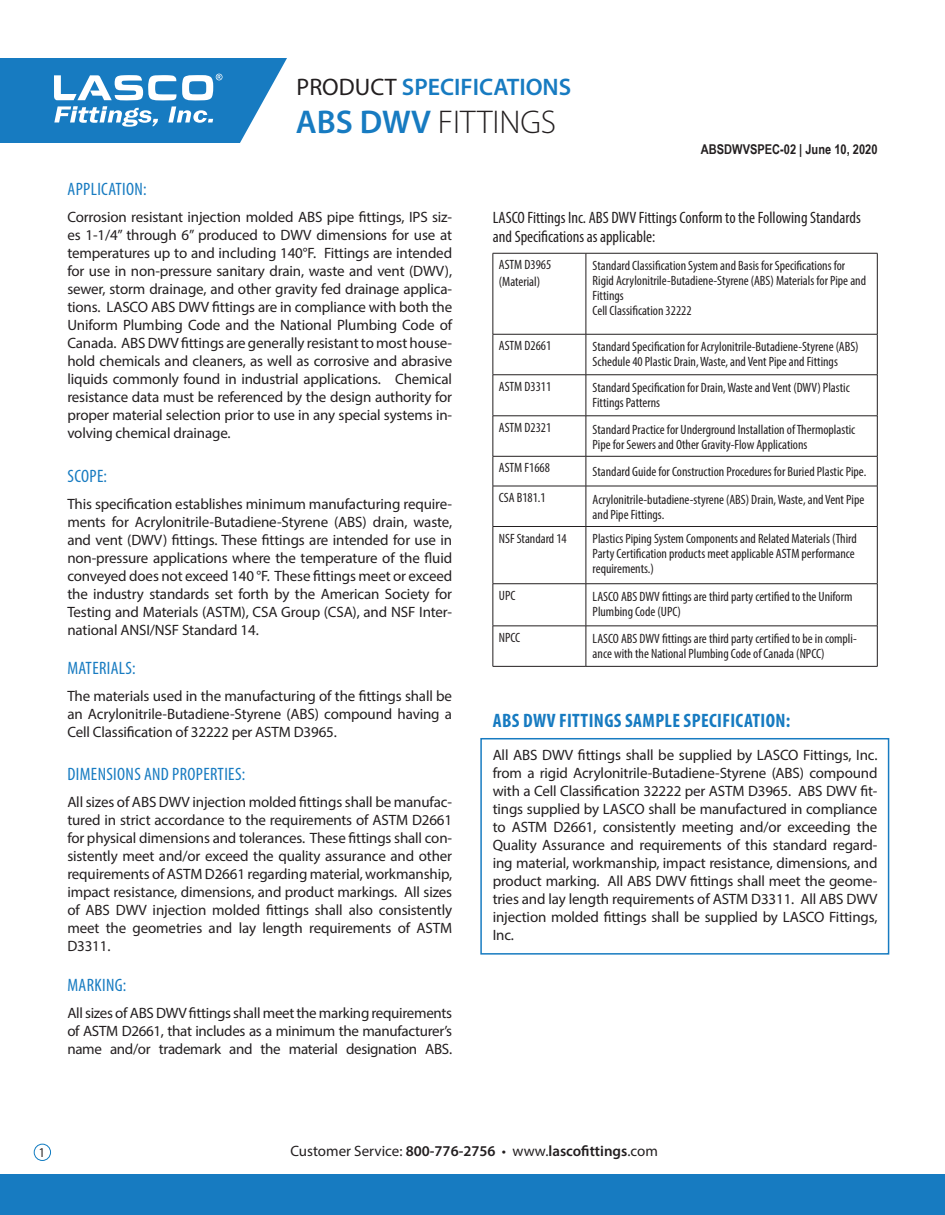
<style>
.page{position:relative;width:945px;height:1215px;background:#fff}
.page>*{position:absolute;margin:0;border:0;box-sizing:border-box;transform-origin:0 0}
.t1{font:300 33px "Myriad Pro";color:#231f20}
.t2{font:600 24px "Myriad Pro";color:#177bc1}
.t3{font:700 condensed 19.5px "Myriad Pro";letter-spacing:.02em;color:#177bc1}
.t4{font:condensed 18px "Myriad Pro";letter-spacing:.02em;color:#177bc1}
.t5{font:condensed 16.5px/19.5px "Myriad Pro";color:#231f20}
.t6{font:15px/18px "Myriad Pro";letter-spacing:-.01em;color:#231f20;text-align:justify}
.t7{font:condensed 13.5px/15px "Myriad Pro";color:#231f20}
.t8{font:700 13.5px "Arial Narrow";color:#231f20}
.s1{font-weight:400;color:#231f20}
.s2{font-weight:600;color:#177bc1}
.s3{font-weight:600}
</style>
<div class="page">
<div style="left:0;top:58px;width:347px;height:85px;background:#177bc1"></div>
<svg style="left:240px;top:58px;width:107px;height:85px"></svg>
<svg style="left:54px;top:106px;width:104px;height:21px"></svg>
<svg style="left:168px;top:106px;width:45px;height:17px"></svg>
<svg style="left:54px;top:74px;width:168px;height:26px"></svg>
<hr style="left:493px;top:583px;width:93px;height:1px;background:#231f20">
<hr style="left:586px;top:583px;width:292px;height:1px;background:#231f20">
<hr style="left:493px;top:626px;width:93px;height:1px;background:#231f20">
<hr style="left:586px;top:626px;width:292px;height:1px;background:#231f20">
<hr style="left:493px;top:666px;width:93px;height:1px;background:#231f20">
<hr style="left:586px;top:666px;width:292px;height:1px;background:#231f20">
<hr style="left:493px;top:253px;width:93px;height:1px;background:#231f20">
<hr style="left:493px;top:253px;width:1px;height:81px;background:#231f20">
<hr style="left:586px;top:253px;width:292px;height:1px;background:#231f20">
<hr style="left:586px;top:253px;width:1px;height:81px;background:#231f20">
<hr style="left:877px;top:253px;width:1px;height:81px;background:#231f20">
<hr style="left:493px;top:334px;width:93px;height:1px;background:#231f20">
<hr style="left:493px;top:334px;width:1px;height:41px;background:#231f20">
<hr style="left:586px;top:334px;width:292px;height:1px;background:#231f20">
<hr style="left:586px;top:334px;width:1px;height:41px;background:#231f20">
<hr style="left:877px;top:334px;width:1px;height:41px;background:#231f20">
<hr style="left:493px;top:375px;width:93px;height:1px;background:#231f20">
<hr style="left:493px;top:375px;width:1px;height:41px;background:#231f20">
<hr style="left:586px;top:375px;width:292px;height:1px;background:#231f20">
<hr style="left:586px;top:375px;width:1px;height:41px;background:#231f20">
<hr style="left:877px;top:375px;width:1px;height:41px;background:#231f20">
<hr style="left:493px;top:416px;width:93px;height:1px;background:#231f20">
<hr style="left:493px;top:416px;width:1px;height:40px;background:#231f20">
<hr style="left:586px;top:416px;width:292px;height:1px;background:#231f20">
<hr style="left:586px;top:416px;width:1px;height:40px;background:#231f20">
<hr style="left:877px;top:416px;width:1px;height:40px;background:#231f20">
<hr style="left:493px;top:456px;width:93px;height:1px;background:#231f20">
<hr style="left:493px;top:456px;width:1px;height:30px;background:#231f20">
<hr style="left:586px;top:456px;width:292px;height:1px;background:#231f20">
<hr style="left:586px;top:456px;width:1px;height:30px;background:#231f20">
<hr style="left:877px;top:456px;width:1px;height:30px;background:#231f20">
<hr style="left:493px;top:486px;width:93px;height:1px;background:#231f20">
<hr style="left:493px;top:486px;width:1px;height:40px;background:#231f20">
<hr style="left:586px;top:486px;width:292px;height:1px;background:#231f20">
<hr style="left:586px;top:486px;width:1px;height:40px;background:#231f20">
<hr style="left:877px;top:486px;width:1px;height:40px;background:#231f20">
<hr style="left:493px;top:526px;width:93px;height:1px;background:#231f20">
<hr style="left:493px;top:527px;width:1px;height:57px;background:#231f20">
<hr style="left:586px;top:526px;width:292px;height:1px;background:#231f20">
<hr style="left:586px;top:527px;width:1px;height:57px;background:#231f20">
<hr style="left:877px;top:527px;width:1px;height:57px;background:#231f20">
<hr style="left:493px;top:584px;width:1px;height:42px;background:#231f20">
<hr style="left:586px;top:584px;width:1px;height:42px;background:#231f20">
<hr style="left:877px;top:584px;width:1px;height:42px;background:#231f20">
<hr style="left:493px;top:626px;width:1px;height:40px;background:#231f20">
<hr style="left:586px;top:626px;width:1px;height:40px;background:#231f20">
<hr style="left:877px;top:626px;width:1px;height:40px;background:#231f20">
<div style="left:480px;top:738px;width:409px;height:217px;border:2px solid #177bc1"></div>
<div style="left:0;top:1174px;width:945px;height:41px;background:#177bc1"></div>
<div style="left:34px;top:1144px;width:17px;height:17px;border:1px solid #107bc1;border-radius:50%"></div>
<p class="t2" style="left:297px;top:72px;width:276px"><span class="s1">PRODUCT</span> SPECIFICATIONS</p>
<p class="t1" style="left:296px;top:102px;width:262px"><span class="s2">ABS DWV</span> FITTINGS</p>
<p class="t8" style="left:701px;top:139px;width:178px">ABSDWVSPEC-02 | June 10, 2020</p>
<p class="t4" style="left:68px;top:179px;width:81px">APPLICATION:</p>
<p class="t6" style="left:67px;top:208px;width:386px">Corrosion resistant injection molded ABS pipe fittings, IPS siz&shy;es 1-1/4” through 6” produced to DWV dimensions for use at temperatures up to and including 140°F. Fittings are intended for use in non-pressure sanitary drain, waste and vent (DWV), sewer, storm drainage, and other gravity fed drainage applica&shy;tions. LASCO ABS DWV fittings are in compliance with both the Uniform Plumbing Code and the National Plumbing Code of Canada. ABS DWV fittings are generally resistant to most house&shy;hold chemicals and cleaners, as well as corrosive and abrasive liquids commonly found in industrial applications. Chemical resistance data must be referenced by the design authority for proper material selection prior to use in any special systems in&shy;volving chemical drainage.</p>
<p class="t4" style="left:68px;top:465px;width:41px">SCOPE:</p>
<p class="t6" style="left:67px;top:494px;width:386px">This specification establishes minimum manufacturing require&shy;ments for Acrylonitrile-Butadiene-Styrene (ABS) drain, waste, and vent (DWV) fittings. These fittings are intended for use in non-pressure applications where the temperature of the fluid conveyed does not exceed 140 °F. These fittings meet or exceed the industry standards set forth by the American Society for Testing and Materials (ASTM), CSA Group (CSA), and NSF Inter&shy;national ANSI/NSF Standard 14.</p>
<p class="t4" style="left:68px;top:657px;width:70px">MATERIALS:</p>
<p class="t6" style="left:67px;top:687px;width:386px">The materials used in the manufacturing of the fittings shall be an Acrylonitrile-Butadiene-Styrene (ABS) compound having a Cell Classification of 32222 per ASTM D3965.</p>
<p class="t4" style="left:68px;top:764px;width:179px">DIMENSIONS AND PROPERTIES:</p>
<p class="t6" style="left:67px;top:793px;width:386px">All sizes of ABS DWV injection molded fittings shall be manufac&shy;tured in strict accordance to the requirements of ASTM D2661 for physical dimensions and tolerances. These fittings shall con&shy;sistently meet and/or exceed the quality assurance and other requirements of ASTM D2661 regarding material, workmanship, impact resistance, dimensions, and product markings. All sizes of ABS DWV injection molded fittings shall also consistently meet the geometries and lay length requirements of ASTM D3311.</p>
<p class="t4" style="left:68px;top:974px;width:60px">MARKING:</p>
<p class="t6" style="left:67px;top:1004px;width:386px">All sizes of ABS DWV fittings shall meet the marking requirements of ASTM D2661, that includes as a minimum the manufacturer’s name and/or trademark and the material designation ABS.</p>
<p class="t5" style="left:493px;top:207px;width:369px">LASCO Fittings Inc. ABS DWV Fittings Conform to the Following Standards and Specifications as applicable:</p>
<p class="t7" style="left:499px;top:257px;width:54px">ASTM D3965</p>
<p class="t7" style="left:499px;top:273px;width:43px">(Material)</p>
<p class="t7" style="left:593px;top:258px;width:275px">Standard Classification System and Basis for Specifications for<br>Rigid Acrylonitrile-Butadiene-Styrene (ABS) Materials for Pipe and<br>Fittings</p>
<p class="t7" style="left:593px;top:303px;width:100px">Cell Classification 32222</p>
<p class="t7" style="left:499px;top:338px;width:54px">ASTM D2661</p>
<p class="t7" style="left:593px;top:339px;width:268px">Standard Specification for Acrylonitrile-Butadiene-Styrene (ABS)<br>Schedule 40 Plastic Drain, Waste, and Vent Pipe and Fittings</p>
<p class="t7" style="left:499px;top:379px;width:54px">ASTM D3311</p>
<p class="t7" style="left:593px;top:380px;width:259px">Standard Specification for Drain, Waste and Vent (DWV) Plastic<br>Fittings Patterns</p>
<p class="t7" style="left:499px;top:420px;width:54px">ASTM D2321</p>
<p class="t7" style="left:593px;top:421px;width:264px">Standard Practice for Underground Installation of Thermoplastic<br>Pipe for Sewers and Other Gravity-Flow Applications</p>
<p class="t7" style="left:499px;top:460px;width:53px">ASTM F1668</p>
<p class="t7" style="left:593px;top:464px;width:275px">Standard Guide for Construction Procedures for Buried Plastic Pipe.</p>
<p class="t7" style="left:499px;top:490px;width:48px">CSA B181.1</p>
<p class="t7" style="left:593px;top:492px;width:273px">Acrylonitrile-butadiene-styrene (ABS) Drain, Waste, and Vent Pipe and Pipe Fittings.</p>
<p class="t7" style="left:499px;top:531px;width:69px">NSF Standard 14</p>
<p class="t7" style="left:593px;top:531px;width:266px">Plastics Piping System Components and Related Materials (Third</p>
<p class="t7" style="left:593px;top:546px;width:264px">Party Certification products meet applicable ASTM performance</p>
<p class="t7" style="left:593px;top:561px;width:63px">requirements.)</p>
<p class="t7" style="left:499px;top:588px;width:18px">UPC</p>
<p class="t7" style="left:593px;top:588px;width:261px">LASCO ABS DWV fittings are third party certified to the Uniform<br>Plumbing Code (UPC)</p>
<p class="t7" style="left:499px;top:630px;width:23px">NPCC</p>
<p class="t7" style="left:593px;top:631px;width:266px">LASCO ABS DWV fittings are third party certified to be in compli&shy;ance with the National Plumbing Code of Canada (NPCC)</p>
<p class="t3" style="left:493px;top:708px;width:299px">ABS DWV FITTINGS SAMPLE SPECIFICATION:</p>
<p class="t6" style="left:493px;top:746px;width:386px">All ABS DWV fittings shall be supplied by LASCO Fittings, Inc. from a rigid Acrylonitrile-Butadiene-Styrene (ABS) compound with a Cell Classification 32222 per ASTM D3965. ABS DWV fit&shy;tings supplied by LASCO shall be manufactured in compliance to ASTM D2661, consistently meeting and/or exceeding the Quality Assurance and requirements of this standard regard&shy;ing material, workmanship, impact resistance, dimensions, and product marking. All ABS DWV fittings shall meet the geome&shy;tries and lay length requirements of ASTM D3311. All ABS DWV injection molded fittings shall be supplied by LASCO Fittings, Inc.</p>
<p class="t7" style="left:39px;top:1145px;width:7px">1</p>
<p class="t6" style="left:290px;top:1142px;width:369px">Customer Service: <span class="s3">800-776-2756</span> • www.<span class="s3">lascofittings</span>.com</p>
</div>
